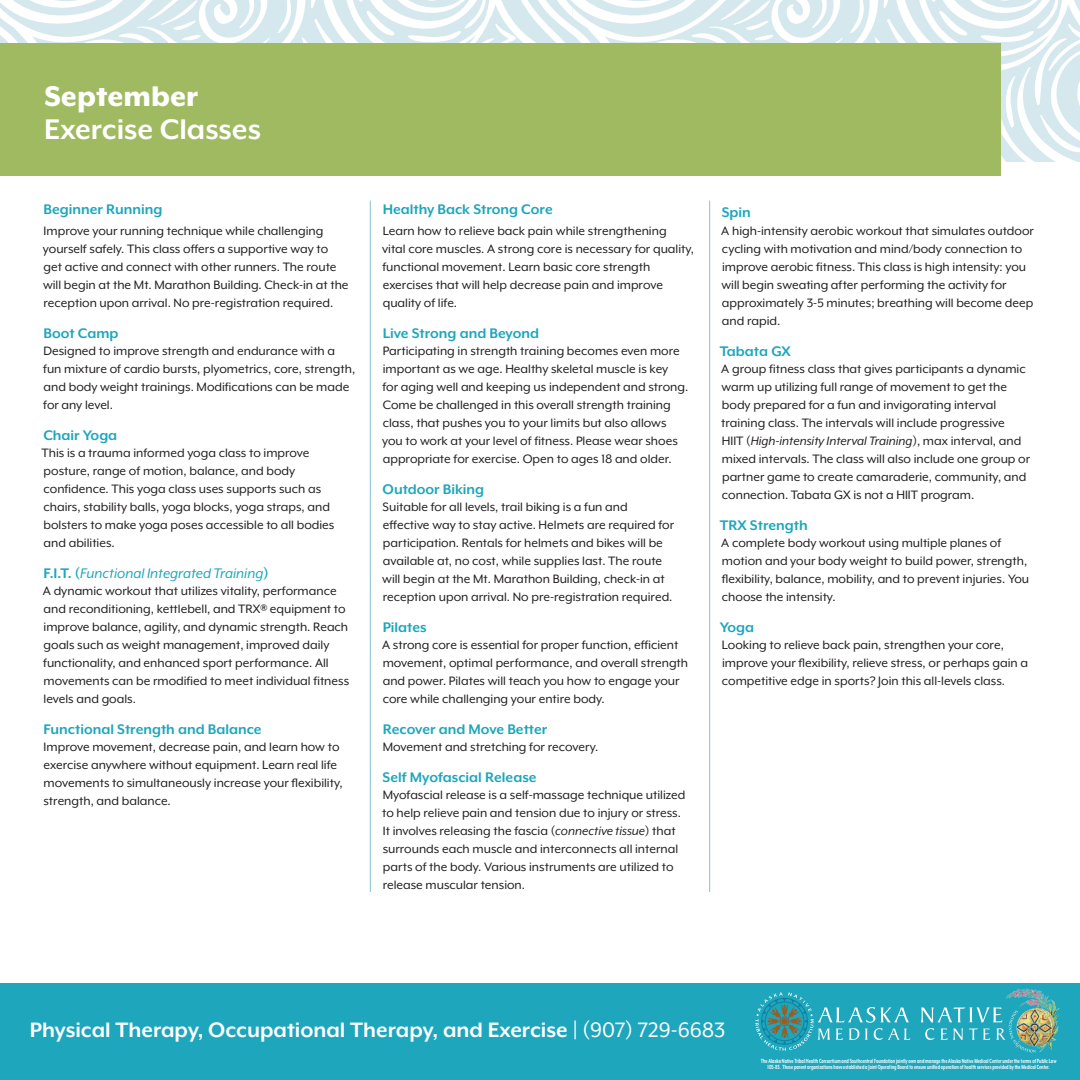
<style>
.page{position:relative;width:1080px;height:1080px;background:#fff}
.page>*{position:absolute;margin:0;border:0;box-sizing:border-box;transform-origin:0 0}
.t1{font:700 32.7px/32.7px "Mr Eaves XL Mod OT";color:#fff}
.Contact{font:700 24px "Mr Eaves XL Mod OT";color:#fff}
.Class_Description_Title{font:700 16px "Mr Eaves XL Mod OT";color:#1da6bc}
.Class_Description_Title-2{font:italic 16px "Mr Eaves XL Mod OT";color:#1da6bc}
.Class_Description{font:700 16px "Mr Eaves XL Mod OT";color:#1da6bc}
.Class_Description-2{font:14px/18px "Mr Eaves XL Mod OT";color:#231f20}
.t2{font:700 6.9px/5.8px "Mr Eaves XL Mod Nar OT";color:#fff;text-align:center;scale:.8 1}
.s1{font-weight:800}
.s2{font-weight:700;font-style:normal}
.s3{font-style:italic}
.s4{font-weight:400}
</style>
<div class="page">
<svg style="left:0;top:0;width:1080px;height:162px"></svg>
<div style="left:0;top:43px;width:1001px;height:133px;background:#9fba61"></div>
<div style="left:0;top:984px;width:1080px;height:96px;background:#1da6bc"></div>
<svg style="left:921px;top:1007px;width:80px;height:33px"></svg>
<img style="left:1001px;top:988px;width:59px;height:65px">
<svg style="left:755px;top:992px;width:155px;height:59px"></svg>
<hr style="left:370px;top:201px;width:1px;height:691px;background:#9bcbd9">
<hr style="left:709px;top:201px;width:1px;height:691px;background:#9bcbd9">
<p class="t1" style="left:44px;top:79px;width:218px"><span class="s1">September<br></span>Exercise Classes</p>
<p class="Class_Description_Title" style="left:44px;top:200px;width:121px">Beginner Running</p>
<p class="Class_Description-2" style="left:43px;top:222px;width:307px">Improve your running technique while challenging yourself safely. This class offers a supportive way to get active and connect with other runners. The route will begin at the Mt. Marathon Building. Check-in at the reception upon arrival. No pre-registration required.</p>
<p class="Class_Description_Title" style="left:44px;top:325px;width:77px">Boot Camp</p>
<p class="Class_Description-2" style="left:43px;top:342px;width:314px">Designed to improve strength and endurance with a fun mixture of cardio bursts, plyometrics, core, strength, and body weight trainings. Modifications can be made for any level.</p>
<p class="Class_Description_Title" style="left:43px;top:427px;width:75px">Chair Yoga</p>
<p class="Class_Description-2" style="left:41px;top:444px;width:270px">This is a trauma informed yoga class to improve</p>
<p class="Class_Description-2" style="left:44px;top:462px;width:292px">posture, range of motion, balance, and body confidence. This yoga class uses supports such as chairs, stability balls, yoga blocks, yoga straps, and bolsters to make yoga poses accessible to all bodies and abilities.</p>
<p class="Class_Description_Title-2" style="left:44px;top:565px;width:227px"><span class="s2">F.I.T. (</span>Functional Integrated Training<span class="s2">)</span></p>
<p class="Class_Description-2" style="left:43px;top:582px;width:308px">A dynamic workout that utilizes vitality, performance and reconditioning, kettlebell, and TRX® equipment to improve balance, agility, and dynamic strength. Reach goals such as weight management, improved daily functionality, and enhanced sport performance. All movements can be rmodified to meet individual fitness levels and goals.</p>
<p class="Class_Description_Title" style="left:44px;top:721px;width:220px">Functional Strength and Balance</p>
<p class="Class_Description-2" style="left:43px;top:738px;width:301px">Improve movement, decrease pain, and learn how to exercise anywhere without equipment. Learn real life movements to simultaneously increase your flexibility, strength, and balance.</p>
<p class="Class_Description_Title" style="left:383px;top:200px;width:172px">Healthy Back Strong Core</p>
<p class="Class_Description-2" style="left:382px;top:222px;width:313px">Learn how to relieve back pain while strengthening<br>vital core muscles. A strong core is necessary for quality, functional movement. Learn basic core strength exercises that will help decrease pain and improve quality of life.</p>
<p class="Class_Description_Title" style="left:383px;top:325px;width:158px">Live Strong and Beyond</p>
<p class="Class_Description-2" style="left:382px;top:342px;width:308px">Participating in strength training becomes even more important as we age. Healthy skeletal muscle is key<br>for aging well and keeping us independent and strong.<br>Come be challenged in this overall strength training class, that pushes you to your limits but also allows you to work at your level of fitness. Please wear shoes appropriate for exercise. Open to ages 18 and older.</p>
<p class="Class_Description_Title" style="left:383px;top:481px;width:103px">Outdoor Biking</p>
<p class="Class_Description-2" style="left:382px;top:498px;width:293px">Suitable for all levels, trail biking is a fun and effective way to stay active. Helmets are required for participation. Rentals for helmets and bikes will be available at, no cost, while supplies last. The route will begin at the Mt. Marathon Building, check-in at reception upon arrival. No pre-registration required.</p>
<p class="Class_Description_Title" style="left:383px;top:619px;width:45px">Pilates</p>
<p class="Class_Description-2" style="left:382px;top:636px;width:308px">A strong core is essential for proper function, efficient movement, optimal performance, and overall strength and power. Pilates will teach you how to engage your core while challenging your entire body.</p>
<p class="Class_Description_Title" style="left:383px;top:721px;width:166px">Recover and Move Better</p>
<p class="Class_Description-2" style="left:383px;top:738px;width:217px">Movement and stretching for recovery.</p>
<p class="Class_Description_Title" style="left:383px;top:769px;width:155px">Self Myofascial Release</p>
<p class="Class_Description-2" style="left:382px;top:786px;width:305px">Myofascial release is a self-massage technique utilized to help relieve pain and tension due to injury or stress.<br>It involves releasing the fascia (<span class="s3">connective tissue</span>) that surrounds each muscle and interconnects all internal parts of the body. Various instruments are utilized to release muscular tension.</p>
<p class="Class_Description" style="left:722px;top:203px;width:31px">Spin</p>
<p class="Class_Description-2" style="left:721px;top:222px;width:314px">A high-intensity aerobic workout that simulates outdoor cycling with motivation and mind/body connection to improve aerobic fitness. This class is high intensity: you will begin sweating after performing the activity for approximately 3-5 minutes; breathing will become deep and rapid.</p>
<p class="Class_Description_Title" style="left:720px;top:343px;width:73px">Tabata GX</p>
<p class="Class_Description-2" style="left:721px;top:360px;width:310px">A group fitness class that gives participants a dynamic warm up utilizing full range of movement to get the body prepared for a fun and invigorating interval training class. The intervals will include progressive<br>HIIT (<span class="s3">High-intensity Interval Training</span>), max interval, and mixed intervals. The class will also include one group or partner game to create camaraderie, community, and connection. Tabata GX is not a HIIT program.</p>
<p class="Class_Description_Title" style="left:720px;top:517px;width:89px">TRX Strength</p>
<p class="Class_Description-2" style="left:721px;top:534px;width:309px">A complete body workout using multiple planes of motion and your body weight to build power, strength, flexibility, balance, mobility, and to prevent injuries. You choose the intensity.</p>
<p class="Class_Description_Title" style="left:720px;top:619px;width:36px">Yoga</p>
<p class="Class_Description-2" style="left:722px;top:636px;width:308px">Looking to relieve back pain, strengthen your core, improve your flexibility, relieve stress, or perhaps gain a competitive edge in sports? Join this all-levels class.</p>
<p class="Contact" style="left:30px;top:1016px;width:697px">Physical Therapy, Occupational Therapy, and Exercise | <span class="s4">(907) 729-6683</span></p>
<p class="t2" style="left:761px;top:1058px;width:371px">The Alaska Native Tribal Health Consortium and Southcentral Foundation jointly own and manage the Alaska Native Medical Center under the terms of Public Law<br>105-83. These parent organizations have established a Joint Operating Board to ensure unified operation of health services provided by the Medical Center.</p>
</div>
